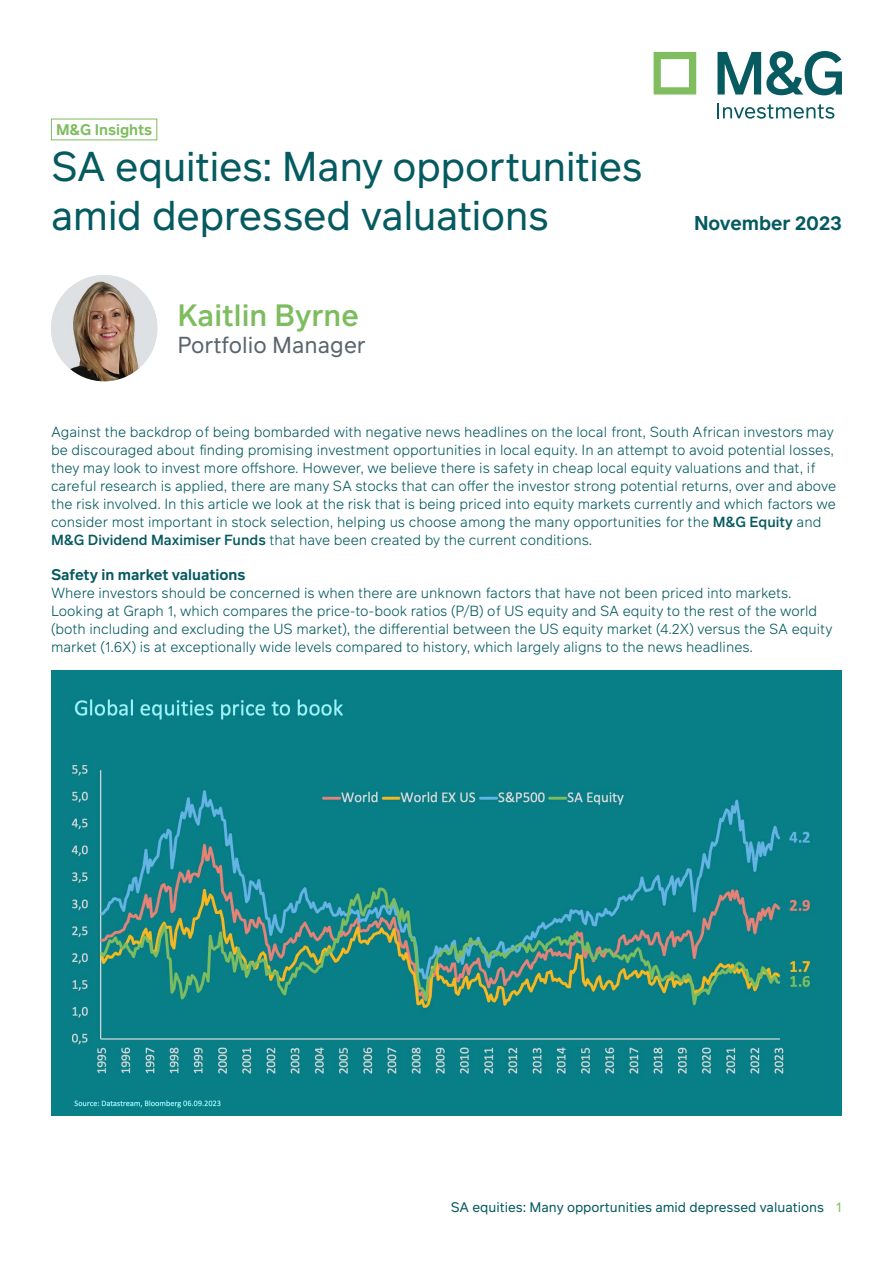
<style>
.page{position:relative;width:893px;height:1263px;background:#fff}
.page>*{position:absolute;margin:0;border:0;box-sizing:border-box;transform-origin:0 0}
.t1{font:40.5px/48.6px "Infra";letter-spacing:-.015em;color:#055a60}
.t2{font:500 30px "Infra";color:#7ebd5f}
.t3{font:22.5px "Infra";color:#5a656e}
.t4{font:600 19.5px "Infra";color:#055a60}
.t5{font:600 15px "Infra";color:#055a60}
.t6{font:600 15px "Infra";color:#7ebd5f}
.t7{font:300 14.25px/18px "Infra";color:#055a60}
.t8{font:13.5px "Infra";color:#055a60}
.s1{font-weight:500}
.s2{color:#7ebd5f}
</style>
<div class="page">
<svg style="left:717px;top:51px;width:125px;height:44px"></svg>
<svg style="left:717px;top:103px;width:117px;height:16px"></svg>
<svg style="left:654px;top:52px;width:42px;height:43px"></svg>
<img style="left:51px;top:670px;width:791px;height:445px">
<img style="left:51px;top:275px;width:106px;height:106px;border-radius:53px">
<p class="t6" style="left:56px;top:119px;width:98px">M&amp;G Insights</p>
<h1 class="t1" style="left:51px;top:141px;width:593px">SA equities: Many opportunities amid depressed valuations</h1>
<h2 class="t2" style="left:178px;top:294px;width:183px">Kaitlin Byrne</h2>
<h3 class="t3" style="left:178px;top:329px;width:190px">Portfolio Manager</h3>
<h3 class="t4" style="left:694px;top:209px;width:149px">November 2023</h3>
<p class="t7" style="left:51px;top:423px;width:787px">Against the backdrop of being bombarded with negative news headlines on the local front, South African investors may be discouraged about finding promising investment opportunities in local equity. In an attempt to avoid potential losses, they may look to invest more offshore. However, we believe there is safety in cheap local equity valuations and that, if careful research is applied, there are many SA stocks that can offer the investor strong potential returns, over and above the risk involved. In this article we look at the risk that is being priced into equity markets currently and which factors we consider most important in stock selection, helping us choose among the many opportunities for the <span class="s1">M&amp;G Equity</span> and <span class="s1">M&amp;G Dividend Maximiser Funds</span> that have been created by the current conditions.</p>
<p class="t5" style="left:51px;top:564px;width:196px">Safety in market valuations</p>
<p class="t7" style="left:51px;top:584px;width:783px">Where investors should be concerned is when there are unknown factors that have not been priced into markets.<br>Looking at Graph 1, which compares the price-to-book ratios (P/B) of US equity and SA equity to the rest of the world (both including and excluding the US market), the differential between the US equity market (4.2X) versus the SA equity market (1.6X) is at exceptionally wide levels compared to history, which largely aligns to the news headlines.</p>
<p class="t8" style="left:451px;top:1198px;width:393px">SA equities: Many opportunities amid depressed valuations <span class="s2">1</span></p>
</div>
